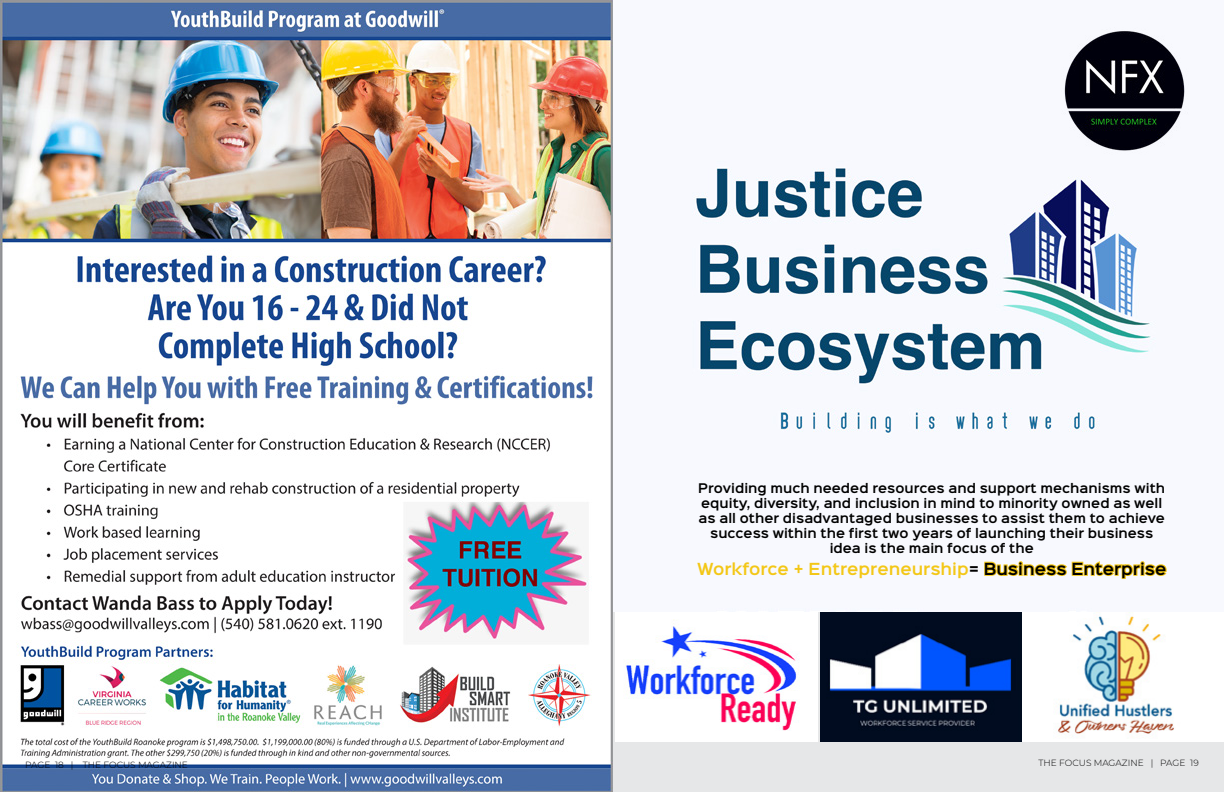
<style>
.page{position:relative;width:1224px;height:792px;background:#e6e7e8}
.page>*{position:absolute;margin:0;border:0;box-sizing:border-box;transform-origin:0 0}
.t1{font:600 15px "Sinkin Sans 600";color:#f3c716}
.t2{font:600 12px/15px "Sinkin Sans 600";color:#000;text-align:center}
.t3{font:300 9px "Montserrat";color:#000}
.s1{color:#000}
</style>
<div class="page">
<img style="left:612px;top:0;width:612px;height:612px">
<img style="left:1045px;top:12px;width:159px;height:158px">
<img style="left:820px;top:612px;width:404px;height:129px">
<img style="left:616px;top:612px;width:202px;height:129px">
<img style="left:0;top:0;width:612px;height:792px">
<p class="t2" style="left:698px;top:480px;width:468px">Providing much needed resources and support mechanisms with equity, diversity, and inclusion in mind to minority owned as well as all other disadvantaged businesses to assist them to achieve success within the first two years of launching their business idea is the main focus of the</p>
<p class="t1" style="left:697px;top:556px;width:471px">Workforce + Entrepreneurship<span class="s1">=</span> Business Enterprise</p>
<p class="t3" style="left:25px;top:758px;width:164px">PAGE 18 | THE FOCUS MAGAZINE</p>
<p class="t3" style="left:1039px;top:757px;width:162px">THE FOCUS MAGAZINE | PAGE 19</p>
</div>
